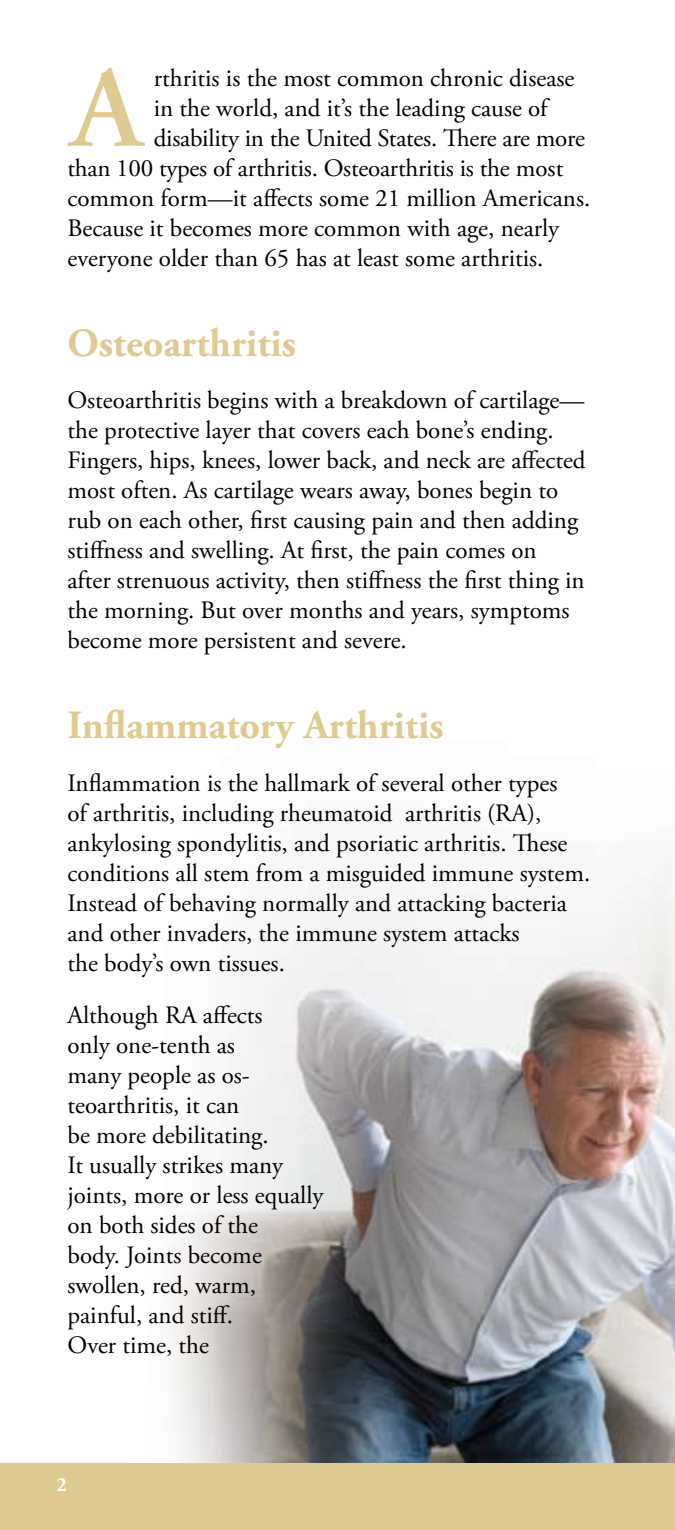
<style>
.page{position:relative;width:675px;height:1530px;background:#fff}
.page>*{position:absolute;margin:0;border:0;box-sizing:border-box;transform-origin:0 0}
.t1{font:600 115.5px "Adobe Garamond Pro";color:#dfca91}
.t2{font:700 40px "Adobe Garamond Pro";color:#dfca91}
.t3{font:25px/30px "Adobe Garamond Pro";color:#000}
.t4{font:700 20px "Adobe Garamond Pro";color:#fff}
</style>
<div class="page">
<div style="left:0;top:1463px;width:675px;height:67px;background:#dfca91"></div>
<div style="left:668px;top:1462px;width:7px;height:68px;background:#dfca91"></div>
<img style="left:171px;top:865px;width:504px;height:597px">
<h1 class="t1" style="left:71px;top:42px;width:74px">A</h1>
<p class="t3" style="left:154px;top:64px;width:422px">rthritis is the most common chronic disease</p>
<p class="t3" style="left:154px;top:94px;width:395px">in the world, and it’s the leading cause of</p>
<p class="t3" style="left:154px;top:124px;width:433px">disability in the United States. There are more</p>
<p class="t3" style="left:68px;top:154px;width:497px">than 100 types of arthritis. Osteoarthritis is the most</p>
<p class="t3" style="left:68px;top:184px;width:524px">common form—it affects some 21 million Americans.</p>
<p class="t3" style="left:68px;top:214px;width:493px">Because it becomes more common with age, nearly</p>
<p class="t3" style="left:68px;top:244px;width:478px">everyone older than 65 has at least some arthritis.</p>
<h2 class="t2" style="left:68px;top:320px;width:230px">Osteoarthritis</h2>
<p class="t3" style="left:68px;top:386px;width:520px">Osteoarthritis begins with a breakdown of cartilage— the protective layer that covers each bone’s ending.<br>Fingers, hips, knees, lower back, and neck are affected most often. As cartilage wears away, bones begin to rub on each other, first causing pain and then adding stiffness and swelling. At first, the pain comes on after strenuous activity, then stiffness the first thing in the morning. But over months and years, symptoms become more persistent and severe.</p>
<h2 class="t2" style="left:68px;top:702px;width:378px">Inflammatory Arthritis</h2>
<p class="t3" style="left:68px;top:769px;width:524px">Inflammation is the hallmark of several other types<br>of arthritis, including rheumatoid arthritis (RA), ankylosing spondylitis, and psoriatic arthritis. These conditions all stem from a misguided immune system.<br>Instead of behaving normally and attacking bacteria and other invaders, the immune system attacks<br>the body’s own tissues.</p>
<p class="t3" style="left:68px;top:1001px;width:257px">Although RA affects<br>only one-tenth as<br>many people as os&shy;teoarthritis, it can<br>be more debilitating.<br>It usually strikes many joints, more or less equally on both sides of the<br>body. Joints become swollen, red, warm, painful, and stiff.<br>Over time, the</p>
<p class="t4" style="left:57px;top:1473px;width:12px">2</p>
</div>
